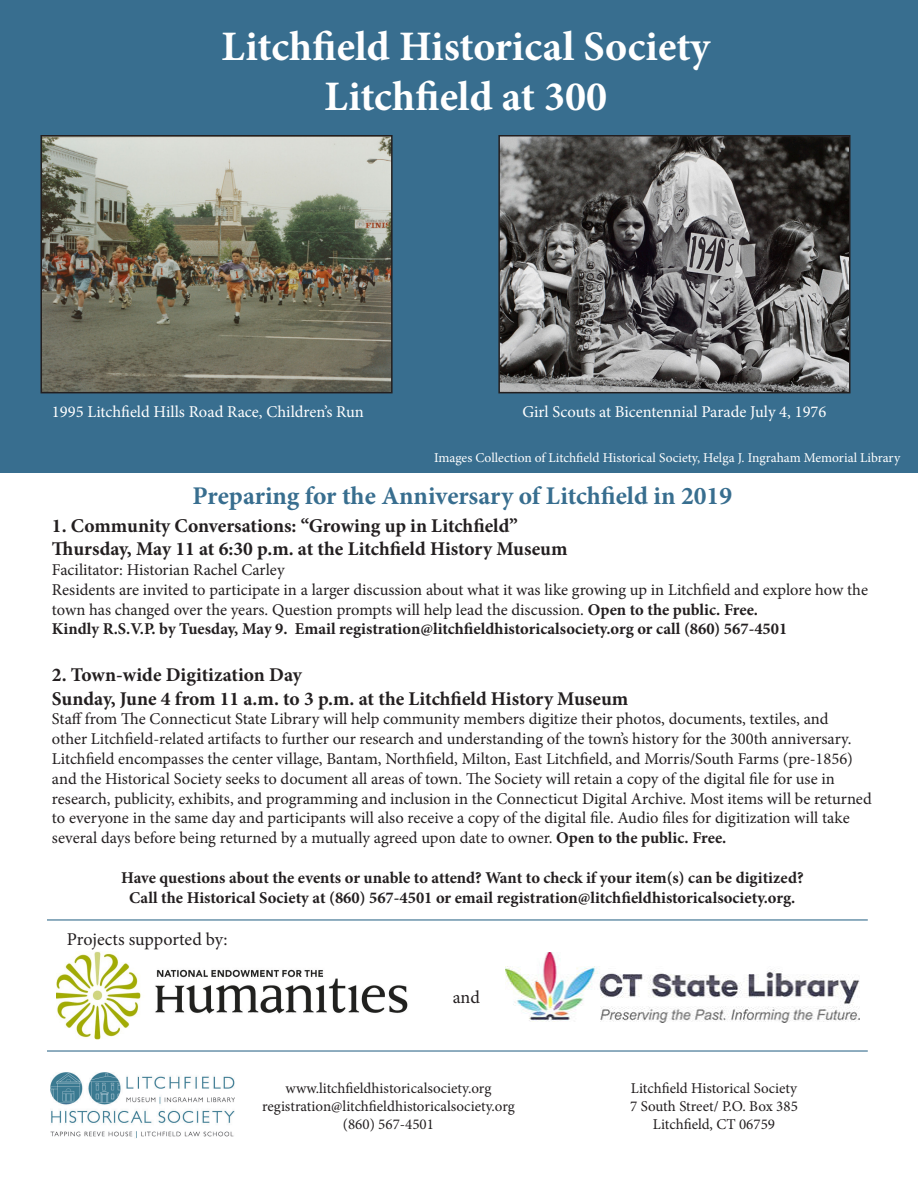
<style>
.page{position:relative;width:918px;height:1188px;background:#fff}
.page>*{position:absolute;margin:0;border:0;box-sizing:border-box;transform-origin:0 0}
.t1{font:700 42px "Minion Pro";color:#fff}
.t2{font:700 25.5px "Minion Pro";color:#386e8f}
.t3{font:700 19.5px "Minion Pro";color:#231f20}
.t4{font:18px "Minion Pro";letter-spacing:-.005em;color:#231f20}
.t5{font:16.5px/19.8px "Minion Pro";color:#231f20}
.t6{font:700 16.5px/19.8px "Minion Pro";color:#231f20;text-align:center}
.t7{font:16.5px "Minion Pro";color:#fff}
.t8{font:15px "Minion Pro";color:#231f20}
.t9{font:13.5px "Minion Pro";color:#fff}
.s1{font-weight:700}
</style>
<div class="page">
<div style="left:0;top:0;width:918px;height:472px;background:#386e8f"></div>
<img style="left:43px;top:138px;width:347px;height:252px">
<div style="left:40px;top:135px;width:353px;height:258px;border:2px solid #231f20"></div>
<img style="left:50px;top:1072px;width:185px;height:67px">
<img style="left:501px;top:138px;width:346px;height:252px">
<div style="left:498px;top:135px;width:352px;height:258px;border:2px solid #231f20"></div>
<img style="left:57px;top:952px;width:351px;height:87px">
<img style="left:505px;top:952px;width:355px;height:71px">
<hr style="left:47px;top:919px;width:821px;height:2px;background:#386e8f">
<hr style="left:47px;top:1050px;width:821px;height:2px;background:#386e8f">
<p class="t1" style="left:222px;top:17px;width:490px">Litchfield Historical Society</p>
<p class="t1" style="left:325px;top:67px;width:284px">Litchfield at 300</p>
<p class="t7" style="left:52px;top:400px;width:313px">1995 Litchfield Hills Road Race, Children’s Run</p>
<p class="t7" style="left:522px;top:400px;width:305px">Girl Scouts at Bicentennial Parade July 4, 1976</p>
<p class="t9" style="left:434px;top:449px;width:468px">Images Collection of Litchfield Historical Society, Helga J. Ingraham Memorial Library</p>
<p class="t2" style="left:193px;top:478px;width:541px">Preparing for the Anniversary of Litchfield in 2019</p>
<p class="t3" style="left:52px;top:512px;width:467px">1. Community Conversations: “Growing up in Litchfield”</p>
<p class="t3" style="left:52px;top:535px;width:517px">Thursday, May 11 at 6:30 p.m. at the Litchfield History Museum</p>
<p class="t5" style="left:52px;top:560px;width:234px">Facilitator: Historian Rachel Carley</p>
<p class="t5" style="left:52px;top:580px;width:818px">Residents are invited to participate in a larger discussion about what it was like growing up in Litchfield and explore how the town has changed over the years. Question prompts will help lead the discussion. <span class="s1">Open to the public. Free.<br>Kindly R.S.V.P. by Tuesday, May 9. Email registration@litchfieldhistoricalsociety.org or call (860) 567-4501</span></p>
<p class="t3" style="left:52px;top:661px;width:252px">2. Town-wide Digitization Day</p>
<p class="t3" style="left:52px;top:685px;width:578px">Sunday, June 4 from 11 a.m. to 3 p.m. at the Litchfield History Museum</p>
<p class="t5" style="left:52px;top:709px;width:821px">Staff from The Connecticut State Library will help community members digitize their photos, documents, textiles, and<br>other Litchfield-related artifacts to further our research and understanding of the town’s history for the 300th anniversary.<br>Litchfield encompasses the center village, Bantam, Northfield, Milton, East Litchfield, and Morris/South Farms (pre-1856) and the Historical Society seeks to document all areas of town. The Society will retain a copy of the digital file for use in research, publicity, exhibits, and programming and inclusion in the Connecticut Digital Archive. Most items will be returned to everyone in the same day and participants will also receive a copy of the digital file. Audio files for digitization will take several days before being returned by a mutually agreed upon date to owner. <span class="s1">Open to the public. Free.</span></p>
<p class="t6" style="left:121px;top:867px;width:684px">Have questions about the events or unable to attend? Want to check if your item(s) can be digitized?<br>Call the Historical Society at (860) 567-4501 or email registration@litchfieldhistoricalsociety.org.</p>
<p class="t4" style="left:67px;top:927px;width:162px">Projects supported by:</p>
<p class="t4" style="left:453px;top:985px;width:29px">and</p>
<p class="t8" style="left:286px;top:1078px;width:207px">www.litchfieldhistoricalsociety.org</p>
<p class="t8" style="left:262px;top:1096px;width:254px">registration@litchfieldhistoricalsociety.org</p>
<p class="t8" style="left:343px;top:1114px;width:93px">(860) 567-4501</p>
<p class="t8" style="left:631px;top:1078px;width:168px">Litchfield Historical Society</p>
<p class="t8" style="left:630px;top:1096px;width:169px">7 South Street/ P.O. Box 385</p>
<p class="t8" style="left:653px;top:1114px;width:124px">Litchfield, CT 06759</p>
</div>
